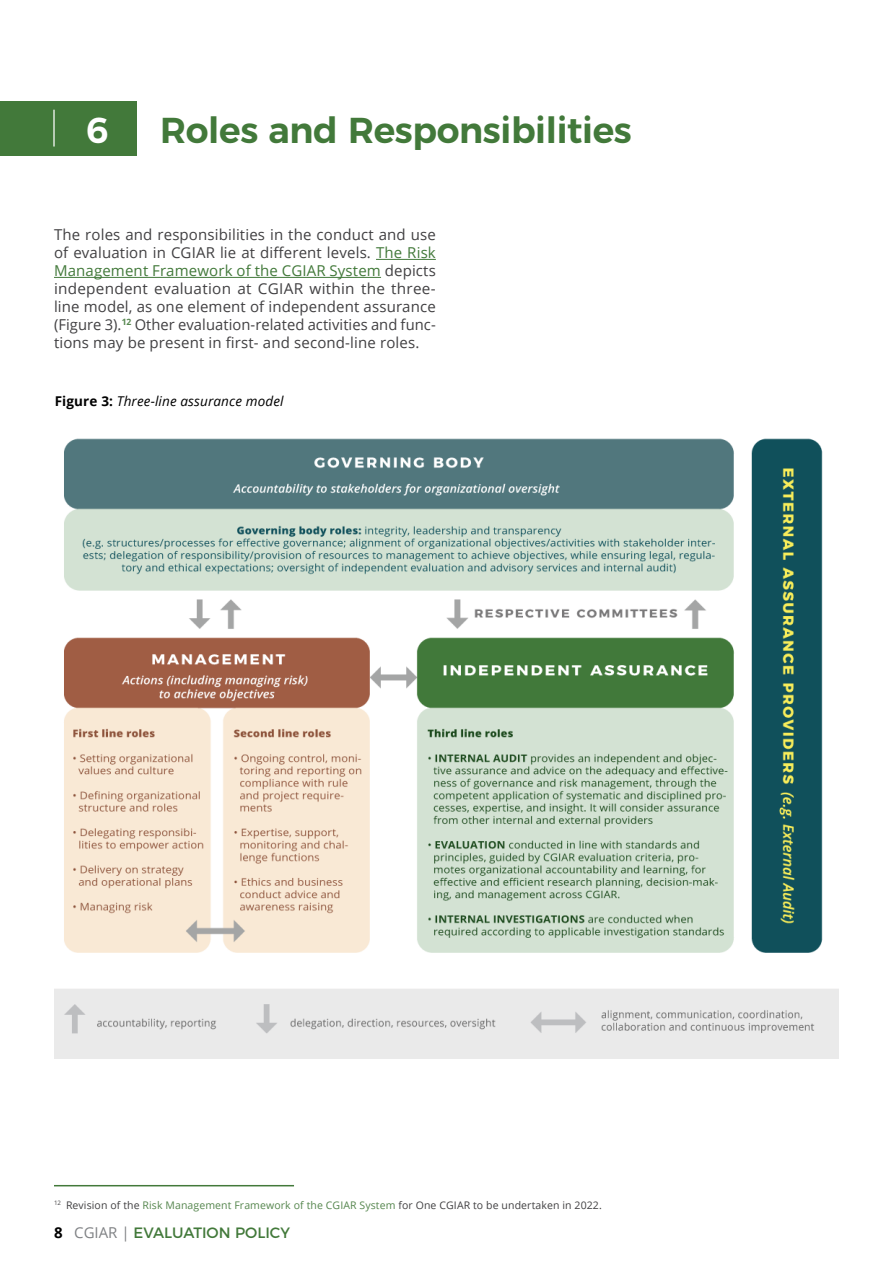
<style>
.page{position:relative;width:893px;height:1263px;background:#fff}
.page>*{position:absolute;margin:0;border:0;box-sizing:border-box;transform-origin:0 0}
.t1{font:600 36px "Montserrat";letter-spacing:-.01em;color:#42793a}
.t2{font:600 36px "Montserrat";color:#fff}
.t3{font:15px/18px "Open Sans";letter-spacing:.01em;color:#414042;text-align:justify}
.t4{font:15px "Montserrat";color:#42793a}
.t5{font:italic 13.5px "Open Sans";letter-spacing:.01em;color:#000}
.t6{font:10.5px "Open Sans";letter-spacing:.01em;color:#55864e}
.t7{font:10.5px "Open Sans";letter-spacing:.01em;color:#414042}
.s1{color:#42793a}
.s2{font-weight:700;font-style:normal}
.s3{color:#414042}
.s4{color:#55864e}
.s5{font-family:"Open Sans";font-weight:700;color:#000}
.s6{font-family:"Open Sans";color:#808285}
</style>
<div class="page">
<hr style="left:376px;top:259px;width:60px;height:1px;background:#42793a">
<hr style="left:54px;top:277px;width:327px;height:1px;background:#42793a">
<div style="left:0;top:101px;width:136px;height:54px;background:#42793a"></div>
<hr style="left:53px;top:110px;width:2px;height:37px;background:#dfe7dd">
<hr style="left:54px;top:1185px;width:240px;height:1px;background:#42793a">
<img style="left:54px;top:438px;width:785px;height:621px">
<h1 class="t2" style="left:86px;top:101px;width:24px">6</h1>
<h1 class="t1" style="left:160px;top:101px;width:473px">Roles and Responsibilities</h1>
<p class="t3" style="left:54px;top:225px;width:383px">The roles and responsibilities in the conduct and use of evaluation in CGIAR lie at different levels. <span class="s1">The Risk Management Framework of the CGIAR</span></p>
<p class="t3" style="left:330px;top:261px;width:108px"><span class="s1">System</span> depicts</p>
<p class="t3" style="left:54px;top:279px;width:383px;text-indent:256px">within the three&shy;line model, as one element of independent assurance (Figure 3).<sup>12</sup> Other evaluation-related activities and func&shy;tions may be present in first- and second-line roles.</p>
<p class="t3" style="left:54px;top:279px;width:214px">independent evaluation at CGIAR</p>
<p class="t5" style="left:55px;top:391px;width:230px"><span class="s2">Figure 3:</span> Three-line assurance model</p>
<p class="t6" style="left:54px;top:1198px;width:279px"><sup>12</sup> <span class="s3">Revision of the</span> Risk Management Framework of the CGIAR</p>
<p class="t7" style="left:360px;top:1198px;width:87px"><span class="s4">System</span> for One CGIAR</p>
<p class="t7" style="left:473px;top:1198px;width:130px">to be undertaken in 2022.</p>
<p class="t4" style="left:54px;top:1221px;width:237px"><span class="s5">8</span> <span class="s6">cgiar |</span> EVALUATION POLICY</p>
</div>
